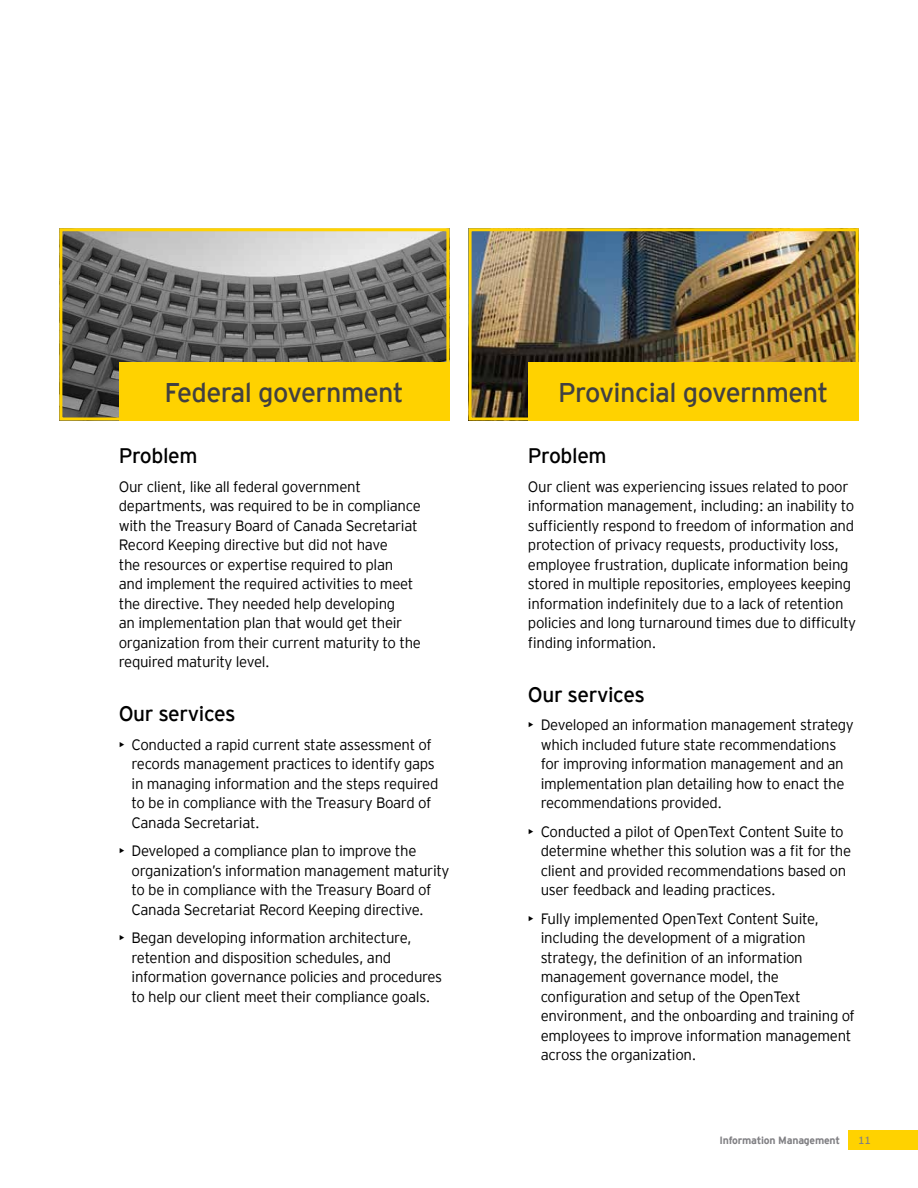
<style>
.page{position:relative;width:918px;height:1188px;background:#fff}
.page>*{position:absolute;margin:0;border:0;box-sizing:border-box;transform-origin:0 0}
.t1{font:27px "EY Interstate";letter-spacing:-.02em;color:#414042}
.t2{font:21px "EY Interstate";letter-spacing:-.02em;color:#000}
.t3{font:300 15px/19.5px "EY Interstate";letter-spacing:-.02em;color:#000}
.t4{font:700 10.5px "EY Interstate";letter-spacing:-.02em;color:#807f83}
.t5{font:10.5px "EY Interstate";color:#807f83}
</style>
<div class="page">
<div style="left:848px;top:1131px;width:70px;height:19px;background:#ffd200"></div>
<img style="left:63px;top:232px;width:382px;height:184px">
<div style="left:59px;top:228px;width:390px;height:192px;border:3px solid #ffd200"></div>
<img style="left:473px;top:232px;width:382px;height:184px">
<div style="left:469px;top:228px;width:390px;height:192px;border:3px solid #ffd200"></div>
<div style="left:119px;top:362px;width:330px;height:58px;background:#ffd200"></div>
<div style="left:528px;top:362px;width:331px;height:58px;background:#ffd200"></div>
<h1 class="t1" style="left:164px;top:373px;width:241px">Federal government</h1>
<h1 class="t1" style="left:558px;top:373px;width:272px">Provincial government</h1>
<h2 class="t2" style="left:119px;top:441px;width:80px">Problem</h2>
<p class="t3" style="left:119px;top:476px;width:304px">Our client, like all federal government departments, was required to be in compliance with the Treasury Board of Canada Secretariat Record Keeping directive but did not have<br>the resources or expertise required to plan and implement the required activities to meet the directive. They needed help developing<br>an implementation plan that would get their organization from their current maturity to the required maturity level.</p>
<h2 class="t2" style="left:119px;top:699px;width:118px">Our services</h2>
<p class="t3" style="left:132px;top:734px;width:308px;text-indent:-13px">• Conducted a rapid current state assessment of records management practices to identify gaps in managing information and the steps required to be in compliance with the Treasury Board of Canada Secretariat.</p>
<p class="t3" style="left:132px;top:840px;width:319px;text-indent:-13px">• Developed a compliance plan to improve the organization’s information management maturity to be in compliance with the Treasury Board of Canada Secretariat Record Keeping directive.</p>
<p class="t3" style="left:132px;top:927px;width:312px;text-indent:-13px">• Began developing information architecture, retention and disposition schedules, and information governance policies and procedures to help our client meet their compliance goals.</p>
<h2 class="t2" style="left:528px;top:441px;width:80px">Problem</h2>
<p class="t3" style="left:528px;top:476px;width:330px">Our client was experiencing issues related to poor information management, including: an inability to sufficiently respond to freedom of information and protection of privacy requests, productivity loss, employee frustration, duplicate information being stored in multiple repositories, employees keeping information indefinitely due to a lack of retention policies and long turnaround times due to difficulty finding information.</p>
<h2 class="t2" style="left:528px;top:679px;width:118px">Our services</h2>
<p class="t3" style="left:541px;top:714px;width:315px;text-indent:-13px">• Developed an information management strategy which included future state recommendations for improving information management and an implementation plan detailing how to enact the recommendations provided.</p>
<p class="t3" style="left:541px;top:821px;width:312px;text-indent:-13px">• Conducted a pilot of OpenText Content Suite to determine whether this solution was a fit for the client and provided recommendations based on user feedback and leading practices.</p>
<p class="t3" style="left:541px;top:908px;width:316px;text-indent:-13px">• Fully implemented OpenText Content Suite, including the development of a migration strategy, the definition of an information management governance model, the configuration and setup of the OpenText environment, and the onboarding and training of employees to improve information management across the organization.</p>
<p class="t4" style="left:720px;top:1133px;width:122px">Information Management</p>
<p class="t5" style="left:858px;top:1133px;width:14px">11</p>
</div>
